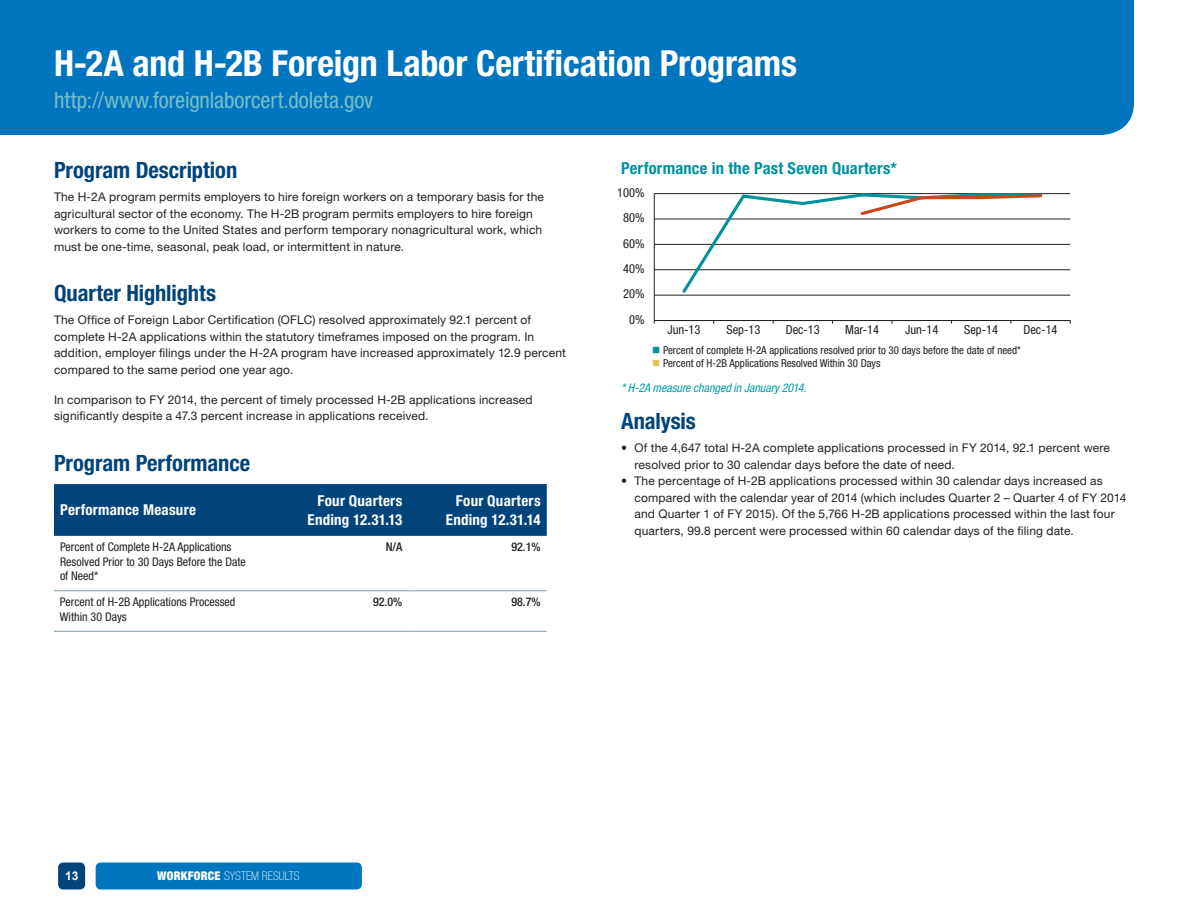
<style>
.page{position:relative;width:1188px;height:918px;background:#fff}
.page>*{position:absolute;margin:0;border:0;box-sizing:border-box;transform-origin:0 0}
.t1{font:700 condensed 36px "Helvetica Neue LT Pro";letter-spacing:-.005em;color:#fff}
.t2{font:700 condensed 22.5px "Helvetica Neue LT Pro";letter-spacing:-.005em;color:#00447b}
.t3{font:condensed 22.5px "Helvetica Neue LT Pro";letter-spacing:-.005em;color:#77bec7}
.t4{font:700 condensed 16.5px "Helvetica Neue LT Pro";letter-spacing:.015em;color:#00919f}
.Tbl_Hdr_R{font:700 condensed 15px "Helvetica Neue LT Pro";letter-spacing:.015em;color:#fff}
.Tbl_Hdr{font:700 condensed 15px "Helvetica Neue LT Pro";letter-spacing:.015em;color:#fff}
.t5{font:condensed 12.45px "Helvetica Neue LT Pro";color:#231f20}
.t6{font:12px/16.5px "Helvetica Neue LT Pro";letter-spacing:.015em;color:#231f20}
.Tbl_Body{font:condensed 12px/14.4px "Helvetica Neue LT Pro";color:#231f20}
.t7{font:italic condensed 12px "Helvetica Neue LT Pro";letter-spacing:-.005em;color:#009da9}
.t8{font:100 condensed 12px "Helvetica Neue LT Pro";color:#fff}
.Tbl_Body_R{font:500 condensed 12px "Helvetica Neue LT Pro";color:#231f20}
.t9{font:700 12px "Arial";color:#fff}
.t10{font:condensed 10.95px "Helvetica Neue LT Pro";color:#231f20}
.s1{color:#00919f}
.s2{color:#e7be53}
.s3{font-weight:900}
</style>
<div class="page">
<div style="left:0;top:0;width:1134px;height:135px;background:#0075bf"></div>
<div style="left:54px;top:484px;width:493px;height:52px;background:#00447b"></div>
<hr style="left:54px;top:590px;width:216px;height:1px;background:#839ca9">
<hr style="left:270px;top:590px;width:138px;height:1px;background:#839ca9">
<hr style="left:408px;top:590px;width:139px;height:1px;background:#839ca9">
<hr style="left:54px;top:631px;width:216px;height:1px;background:#839ca9">
<hr style="left:270px;top:631px;width:138px;height:1px;background:#839ca9">
<hr style="left:408px;top:631px;width:139px;height:1px;background:#839ca9">
<hr style="left:654px;top:194px;width:1px;height:127px;background:#231f20">
<hr style="left:654px;top:320px;width:416px;height:1px;background:#231f20">
<hr style="left:654px;top:295px;width:416px;height:1px;background:#231f20">
<hr style="left:654px;top:270px;width:416px;height:1px;background:#231f20">
<hr style="left:654px;top:244px;width:416px;height:1px;background:#231f20">
<hr style="left:654px;top:219px;width:416px;height:1px;background:#231f20">
<hr style="left:654px;top:193px;width:416px;height:1px;background:#231f20">
<svg style="left:680px;top:193px;width:364px;height:103px"></svg>
<div style="left:96px;top:862px;width:266px;height:28px;background:#0075bf;border-radius:5px"></div>
<div style="left:58px;top:862px;width:27px;height:28px;background:#00447b;border-radius:5px"></div>
<h2 class="t1" style="left:54px;top:41px;width:745px">H-2A and H-2B Foreign Labor Certification Programs</h2>
<p class="t3" style="left:54px;top:87px;width:321px">http://www.foreignlaborcert.doleta.gov</p>
<h3 class="t2" style="left:54px;top:156px;width:185px">Program Description</h3>
<p class="t6" style="left:54px;top:189px;width:492px">The H-2A program permits employers to hire foreign workers on a temporary basis for the agricultural sector of the economy. The H-2B program permits employers to hire foreign workers to come to the United States and perform temporary nonagricultural work, which must be one-time, seasonal, peak load, or intermittent in nature.</p>
<h3 class="t2" style="left:54px;top:279px;width:164px">Quarter Highlights</h3>
<p class="t6" style="left:54px;top:312px;width:514px">The Office of Foreign Labor Certification (OFLC) resolved approximately 92.1 percent of complete H-2A applications within the statutory timeframes imposed on the program. In addition, employer filings under the H-2A program have increased approximately 12.9 percent compared to the same period one year ago.</p>
<p class="t6" style="left:54px;top:391px;width:480px">In comparison to FY 2014, the percent of timely processed H-2B applications increased significantly despite a 47.3 percent increase in applications received.</p>
<h3 class="t2" style="left:54px;top:449px;width:198px">Program Performance</h3>
<p class="Tbl_Hdr" style="left:60px;top:501px;width:137px">Performance Measure</p>
<p class="Tbl_Hdr_R" style="left:318px;top:491px;width:86px">Four Quarters</p>
<p class="Tbl_Hdr_R" style="left:308px;top:511px;width:96px">Ending 12.31.13</p>
<p class="Tbl_Hdr_R" style="left:456px;top:491px;width:86px">Four Quarters</p>
<p class="Tbl_Hdr_R" style="left:446px;top:511px;width:96px">Ending 12.31.14</p>
<p class="Tbl_Body" style="left:60px;top:540px;width:187px">Percent of Complete H-2A Applications<br>Resolved Prior to 30 Days Before the Date of Need*</p>
<p class="Tbl_Body_R" style="left:386px;top:540px;width:18px">N/A</p>
<p class="Tbl_Body_R" style="left:511px;top:540px;width:31px">92.1%</p>
<p class="Tbl_Body" style="left:60px;top:595px;width:177px">Percent of H-2B Applications Processed<br>Within 30 Days</p>
<p class="Tbl_Body_R" style="left:373px;top:595px;width:31px">92.0%</p>
<p class="Tbl_Body_R" style="left:511px;top:595px;width:31px">98.7%</p>
<p class="t4" style="left:621px;top:158px;width:277px">Performance in the Past Seven Quarters*</p>
<p class="t5" style="left:617px;top:185px;width:29px">100%</p>
<p class="t5" style="left:623px;top:211px;width:23px">80%</p>
<p class="t5" style="left:623px;top:236px;width:23px">60%</p>
<p class="t5" style="left:623px;top:261px;width:23px">40%</p>
<p class="t5" style="left:623px;top:287px;width:23px">20%</p>
<p class="t5" style="left:629px;top:312px;width:17px">0%</p>
<p class="t5" style="left:667px;top:322px;width:35px">Jun-13</p>
<p class="t5" style="left:726px;top:322px;width:35px">Sep-13</p>
<p class="t5" style="left:786px;top:322px;width:36px">Dec-13</p>
<p class="t5" style="left:845px;top:322px;width:35px">Mar-14</p>
<p class="t5" style="left:905px;top:322px;width:35px">Jun-14</p>
<p class="t5" style="left:964px;top:322px;width:35px">Sep-14</p>
<p class="t5" style="left:1023px;top:322px;width:36px">Dec-14</p>
<p class="t10" style="left:652px;top:344px;width:370px"><span class="s1">■</span> Percent of complete H-2A applications resolved prior to 30 days before the date of need*</p>
<p class="t10" style="left:652px;top:357px;width:230px"><span class="s2">■</span> Percent of H-2B Applications Resolved Within 30 Days</p>
<p class="t7" style="left:621px;top:381px;width:187px">* H-2A measure changed in January 2014.</p>
<h3 class="t2" style="left:621px;top:407px;width:76px">Analysis</h3>
<p class="t6" style="left:634px;top:439px;width:477px;text-indent:-14px">• Of the 4,647 total H-2A complete applications processed in FY 2014, 92.1 percent were resolved prior to 30 calendar days before the date of need.</p>
<p class="t6" style="left:634px;top:472px;width:493px;text-indent:-14px">• The percentage of H-2B applications processed within 30 calendar days increased as compared with the calendar year of 2014 (which includes Quarter 2 – Quarter 4 of FY 2014 and Quarter 1 of FY 2015). Of the 5,766 H-2B applications processed within the last four quarters, 99.8 percent were processed within 60 calendar days of the filing date.</p>
<p class="t9" style="left:65px;top:868px;width:15px">13</p>
<p class="t8" style="left:157px;top:870px;width:144px"><span class="s3">WORKFORCE</span> SYSTEM RESULTS</p>
</div>
